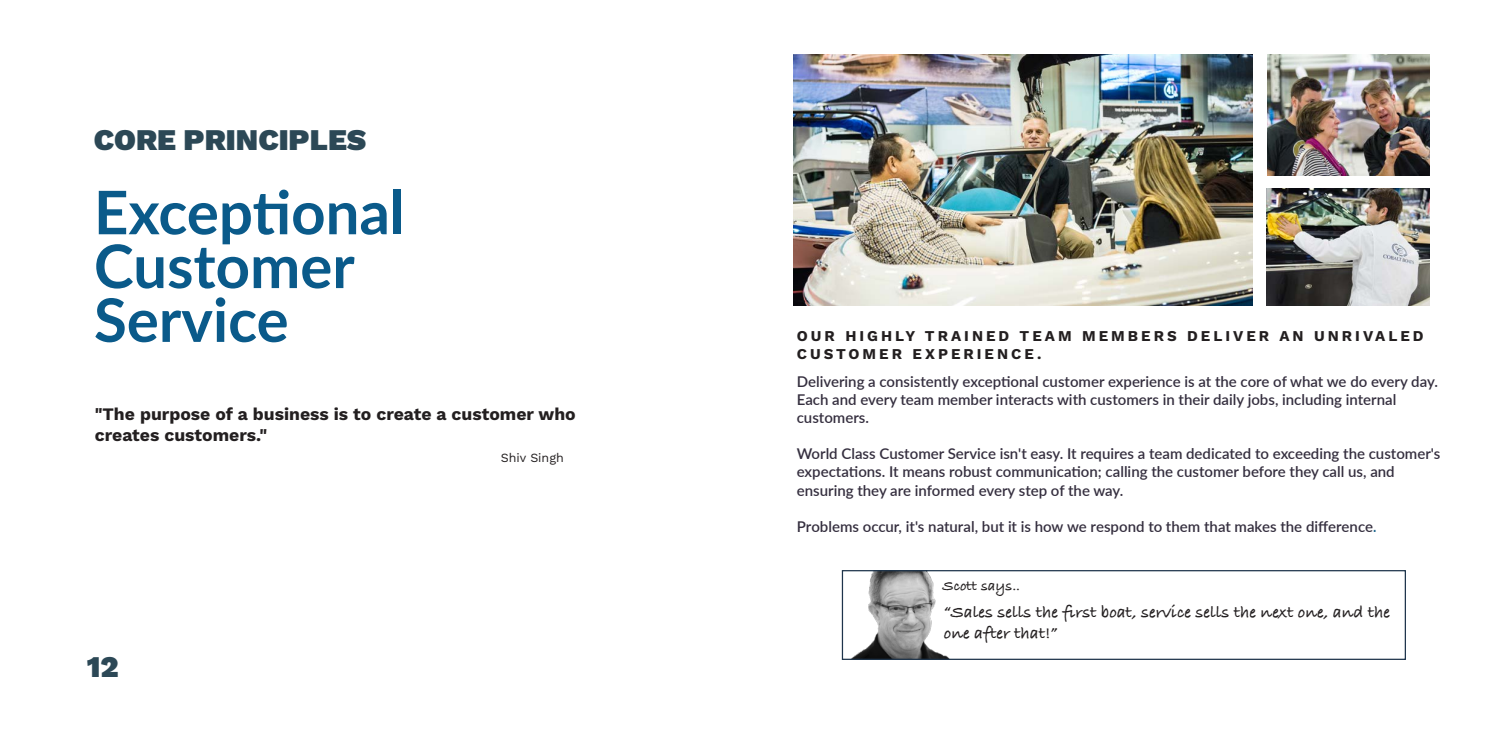
<style>
.page{position:relative;width:1489px;height:745px;background:#fff}
.page>*{position:absolute;margin:0;border:0;box-sizing:border-box;transform-origin:0 0}
.Highlight{font:700 60px/53.8px "Lato";color:#0a5a8a}
.t1{font:900 30px "Work Sans";color:#2c4856}
.t2{font:700 17.5px/21px "Bradley Hand ITCTT";color:#231f20}
.t3{font:700 17.5px "Work Sans";color:#231f20}
.Sub_Title{font:700 15px/18px "Work Sans";letter-spacing:.2em;color:#231f20}
.t4{font:700 15px "Bradley Hand ITCTT";color:#231f20}
.t5{font:600 14.88px/18px "Lato";color:#352f3f}
.t6{font:12.5px "Work Sans";color:#231f20}
.s1{font-family:"Raleway";font-weight:700;color:#1b648c}
</style>
<div class="page">
<img style="left:843px;top:571px;width:111px;height:86px">
<div style="left:841px;top:569px;width:564px;height:90px;border:1px solid #1e344b"></div>
<img style="left:793px;top:55px;width:459px;height:250px">
<img style="left:1267px;top:55px;width:161px;height:120px">
<img style="left:1266px;top:188px;width:163px;height:117px">
<p class="t1" style="left:94px;top:123px;width:274px">CORE PRINCIPLES</p>
<p class="Highlight" style="left:94px;top:183px;width:312px">Exceptional</p>
<p class="Highlight" style="left:94px;top:236px;width:262px">Customer<br>Service</p>
<p class="t3" style="left:95px;top:403px;width:482px">"The purpose of a business is to create a customer who</p>
<p class="t3" style="left:95px;top:424px;width:174px">creates customers."</p>
<p class="t6" style="left:501px;top:449px;width:65px">Shiv Singh</p>
<p class="t1" style="left:87px;top:649px;width:33px">12</p>
<p class="Sub_Title" style="left:796px;top:327px;width:628px">OUR HIGHLY TRAINED TEAM MEMBERS DELIVER AN UNRIVALED<br>CUSTOMER EXPERIENCE.</p>
<p class="t5" style="left:796px;top:372px;width:642px">Delivering a consistently exceptional customer experience is at the core of what we do every day.</p>
<p class="t5" style="left:796px;top:390px;width:601px">Each and every team member interacts with customers in their daily jobs, including internal</p>
<p class="t5" style="left:796px;top:408px;width:74px">customers.</p>
<p class="t5" style="left:796px;top:444px;width:645px">World Class Customer Service isn't easy. It requires a team dedicated to exceeding the customer's expectations. It means robust communication; calling the customer before they call us, and</p>
<p class="t5" style="left:796px;top:480px;width:328px">ensuring they are informed every step of the way.</p>
<p class="t5" style="left:796px;top:516px;width:581px">Problems occur, it's natural, but it is how we respond to them that makes the difference<span class="s1">.</span></p>
<p class="t4" style="left:942px;top:574px;width:79px">Scott says..</p>
<p class="t2" style="left:943px;top:600px;width:447px">“Sales sells the first boat, service sells the next one, and the one after that!”</p>
</div>
